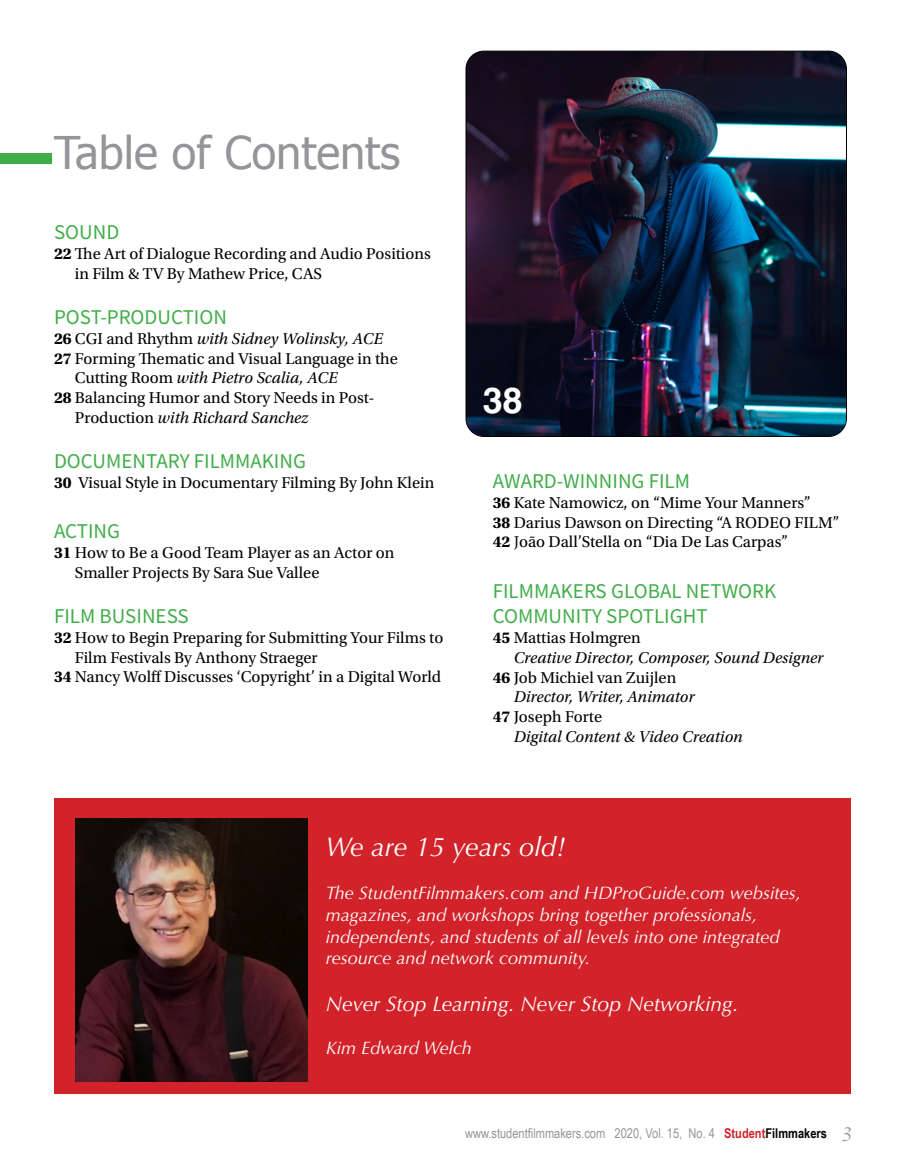
<style>
.page{position:relative;width:905px;height:1175px;background:#fff}
.page>*{position:absolute;margin:0;border:0;box-sizing:border-box;transform-origin:0 0}
.t1{font:45px "Tahoma";color:#939598}
.t2{font:700 36px "Couture";color:#fff}
.t3{font:italic 27px "Optima";color:#fff}
.t4{font:21px/25.2px "Source Sans Variable";letter-spacing:.02em;color:#41ad49}
.t5{font:italic 21px "Optima";color:#fff}
.t6{font:italic 18px/21.6px "Optima";color:#fff}
.t7{font:16.5px/19.8px "Utopia Std";color:#000}
.t8{font:italic 16.5px "Utopia Std";color:#000}
.t9{font:13.5px "Arial Narrow";color:#939598}
.s1{font-weight:700}
.s2{font-weight:700;font-style:normal}
.s3{font-style:normal}
.s4{font-family:"Minion Pro"}
.s5{font-weight:700;color:#d2232a}
.s6{font-weight:700;color:#000}
.s7{font-family:"Apple Chancery";font-size:21px}
</style>
<div class="page">
<div style="left:54px;top:798px;width:796px;height:296px;background:#d2232a"></div>
<img style="left:76px;top:818px;width:232px;height:263px">
<img style="left:466px;top:51px;width:380px;height:385px">
<div style="left:0;top:154px;width:52px;height:10px;background:#41ad49"></div>
<h1 class="t1" style="left:54px;top:123px;width:348px">Table of Contents</h1>
<p class="t4" style="left:54px;top:220px;width:66px">SOUND</p>
<p class="t7" style="left:75px;top:244px;width:357px;text-indent:-21px"><span class="s1">22</span> The Art of Dialogue Recording and Audio Positions in Film &amp; TV By Mathew Price, CAS</p>
<p class="t4" style="left:54px;top:304px;width:174px">POST-PRODUCTION</p>
<p class="t8" style="left:54px;top:329px;width:330px"><span class="s2">26</span> <span class="s3">CGI and Rhythm</span> with Sidney Wolinsky, ACE</p>
<p class="t7" style="left:54px;top:349px;width:345px"><span class="s1">27</span> Forming Thematic and Visual Language in the</p>
<p class="t8" style="left:75px;top:369px;width:264px"><span class="s3">Cutting Room</span> with Pietro Scalia, ACE</p>
<p class="t7" style="left:54px;top:388px;width:322px"><span class="s1">28</span> Balancing Humor and Story Needs in Post-</p>
<p class="t8" style="left:75px;top:409px;width:235px"><span class="s3">Production</span> with Richard Sanchez</p>
<p class="t4" style="left:54px;top:448px;width:253px">DOCUMENTARY FILMMAKING</p>
<p class="t7" style="left:54px;top:473px;width:382px"><span class="s1">30</span> Visual Style in Documentary Filming By John Klein</p>
<p class="t4" style="left:54px;top:519px;width:67px">ACTING</p>
<p class="t7" style="left:75px;top:543px;width:321px;text-indent:-21px"><span class="s1">31</span> How to Be a Good Team Player as an Actor on<br>Smaller Projects By Sara Sue Vallee</p>
<p class="t4" style="left:54px;top:603px;width:136px">FILM BUSINESS</p>
<p class="t7" style="left:54px;top:628px;width:391px"><span class="s1">32</span> How to Begin Preparing for Submitting Your Films to</p>
<p class="t7" style="left:75px;top:647px;width:244px">Film Festivals By Anthony Straeger</p>
<p class="t7" style="left:54px;top:667px;width:388px"><span class="s1">34</span> Nancy Wolff Discusses ‘Copyright’ in a Digital World</p>
<h2 class="t2" style="left:483px;top:383px;width:41px">38</h2>
<p class="t4" style="left:492px;top:468px;width:198px">AWARD-WINNING FILM</p>
<p class="t7" style="left:492px;top:493px;width:348px"><span class="s1">36</span> Kate Namowicz, on “Mime Your Manners”<br><span class="s1">38</span> Darius Dawson on Directing “A RODEO FILM”<br><span class="s1">42</span> <span class="s4">J</span>oão Dall’Stella on “Dia De Las Carpas”</p>
<p class="t4" style="left:492px;top:578px;width:284px">FILMMAKERS GLOBAL NETWORK<br>COMMUNITY SPOTLIGHT</p>
<p class="t7" style="left:492px;top:628px;width:150px"><span class="s1">45</span> Mattias Holmgren</p>
<p class="t8" style="left:513px;top:648px;width:311px">Creative Director, Composer, Sound Designer</p>
<p class="t7" style="left:492px;top:667px;width:185px"><span class="s1">46</span> Job Michiel van Zuijlen</p>
<p class="t8" style="left:513px;top:688px;width:182px">Director, Writer, Animator</p>
<p class="t7" style="left:492px;top:707px;width:111px"><span class="s1">47</span> Joseph Forte</p>
<p class="t8" style="left:513px;top:727px;width:230px">Digital Content &amp; Video Creation</p>
<h3 class="t3" style="left:326px;top:831px;width:241px">We are 15 years old!</h3>
<p class="t6" style="left:326px;top:882px;width:476px">The StudentFilmmakers.com and HDProGuide.com websites, magazines, and workshops bring together professionals, independents, and students of all levels into one integrated resource and network community.</p>
<p class="t5" style="left:326px;top:991px;width:414px">Never Stop Learning. Never Stop Networking.</p>
<p class="t6" style="left:326px;top:1037px;width:148px">Kim Edward Welch</p>
<p class="t9" style="left:465px;top:1122px;width:388px">www.studentfilmmakers.com 2020, Vol. 15, No. 4 <span class="s5">Student</span><span class="s6">Filmmakers</span> <span class="s7">3</span></p>
</div>
